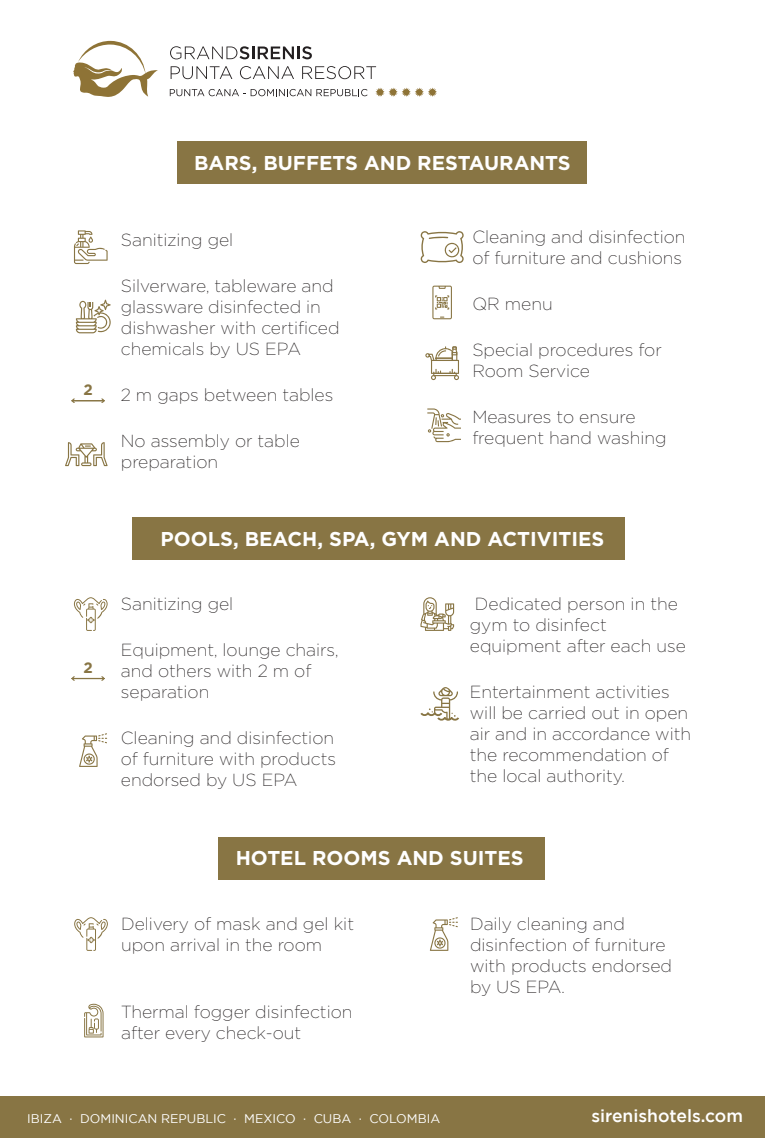
<style>
.page{position:relative;width:765px;height:1138px;background:#fff}
.page>*{position:absolute;margin:0;border:0;box-sizing:border-box;transform-origin:0 0}
.t1{font:700 20px "Gotham";color:#fff}
.t2{font:200 17.5px/21px "Gotham";color:#231f20}
.t3{font:500 17.5px "Gotham";color:#fff}
.t4{font:700 15px "Gotham";color:#887544}
.t5{font:12.5px "Gotham";color:#fff}
</style>
<div class="page">
<div style="left:178px;top:142px;width:409px;height:42px;background:#887544"></div>
<div style="left:132px;top:517px;width:492px;height:42px;background:#887544"></div>
<svg style="left:74px;top:230px;width:34px;height:34px"></svg>
<svg style="left:79px;top:733px;width:28px;height:34px"></svg>
<svg style="left:421px;top:231px;width:43px;height:32px"></svg>
<svg style="left:427px;top:408px;width:34px;height:34px"></svg>
<svg style="left:74px;top:597px;width:34px;height:34px"></svg>
<hr style="left:73px;top:400px;width:30px;height:1px;background:#887544">
<svg style="left:71px;top:398px;width:4px;height:5px"></svg>
<svg style="left:101px;top:398px;width:4px;height:5px"></svg>
<hr style="left:73px;top:678px;width:30px;height:1px;background:#887544">
<svg style="left:101px;top:676px;width:4px;height:4px"></svg>
<svg style="left:76px;top:300px;width:35px;height:33px"></svg>
<svg style="left:65px;top:442px;width:43px;height:24px"></svg>
<svg style="left:432px;top:285px;width:20px;height:34px"></svg>
<svg style="left:425px;top:346px;width:34px;height:34px"></svg>
<svg style="left:420px;top:597px;width:34px;height:34px"></svg>
<svg style="left:420px;top:687px;width:39px;height:34px"></svg>
<div style="left:0;top:1096px;width:765px;height:42px;background:#887544"></div>
<div style="left:218px;top:837px;width:326px;height:42px;background:#887544"></div>
<svg style="left:430px;top:917px;width:28px;height:33px"></svg>
<svg style="left:84px;top:1003px;width:20px;height:34px"></svg>
<svg style="left:74px;top:917px;width:34px;height:33px"></svg>
<svg style="left:376px;top:88px;width:61px;height:9px"></svg>
<svg style="left:73px;top:41px;width:85px;height:56px"></svg>
<svg style="left:171px;top:66px;width:61px;height:13px"></svg>
<svg style="left:240px;top:66px;width:54px;height:13px"></svg>
<svg style="left:302px;top:66px;width:74px;height:13px"></svg>
<svg style="left:170px;top:46px;width:142px;height:13px"></svg>
<svg style="left:170px;top:89px;width:198px;height:7px"></svg>
<p class="t4" style="left:83px;top:381px;width:11px">2</p>
<p class="t4" style="left:83px;top:659px;width:11px">2</p>
<p class="t1" style="left:194px;top:151px;width:378px">BARS, BUFFETS AND RESTAURANTS</p>
<p class="t2" style="left:121px;top:229px;width:114px">Sanitizing gel</p>
<p class="t2" style="left:121px;top:275px;width:220px">Silverware, tableware and glassware disinfected in dishwasher with certificed chemicals by US EPA</p>
<p class="t2" style="left:121px;top:384px;width:214px">2 m gaps between tables</p>
<p class="t2" style="left:121px;top:430px;width:181px">No assembly or table preparation</p>
<p class="t2" style="left:472px;top:226px;width:215px">Cleaning and disinfection of furniture and cushions</p>
<p class="t2" style="left:472px;top:293px;width:82px">QR menu</p>
<p class="t2" style="left:472px;top:339px;width:191px">Special procedures for<br>Room Service</p>
<p class="t2" style="left:472px;top:406px;width:196px">Measures to ensure frequent hand washing</p>
<p class="t1" style="left:161px;top:527px;width:445px">POOLS, BEACH, SPA, GYM AND ACTIVITIES</p>
<p class="t2" style="left:121px;top:593px;width:114px">Sanitizing gel</p>
<p class="t2" style="left:121px;top:639px;width:219px">Equipment, lounge chairs, and others with 2 m of separation</p>
<p class="t2" style="left:121px;top:727px;width:217px;text-align:justify">Cleaning and disinfection of furniture with products endorsed by US EPA</p>
<p class="t2" style="left:470px;top:593px;width:218px">Dedicated person in the gym to disinfect equipment after each use</p>
<p class="t2" style="left:470px;top:681px;width:223px">Entertainment activities will be carried out in open air and in accordance with the recommendation of the local authority.</p>
<p class="t1" style="left:236px;top:846px;width:289px">HOTEL ROOMS AND SUITES</p>
<p class="t2" style="left:121px;top:913px;width:234px">Delivery of mask and gel kit upon arrival in the room</p>
<p class="t2" style="left:121px;top:1001px;width:233px">Thermal fogger disinfection after every check-out</p>
<p class="t2" style="left:470px;top:913px;width:204px">Daily cleaning and disinfection of furniture with products endorsed by US EPA.</p>
<p class="t5" style="left:27px;top:1111px;width:415px">IBIZA · DOMINICAN REPUBLIC · MEXICO · CUBA · COLOMBIA</p>
<p class="t3" style="left:591px;top:1105px;width:153px">sirenishotels.com</p>
</div>
